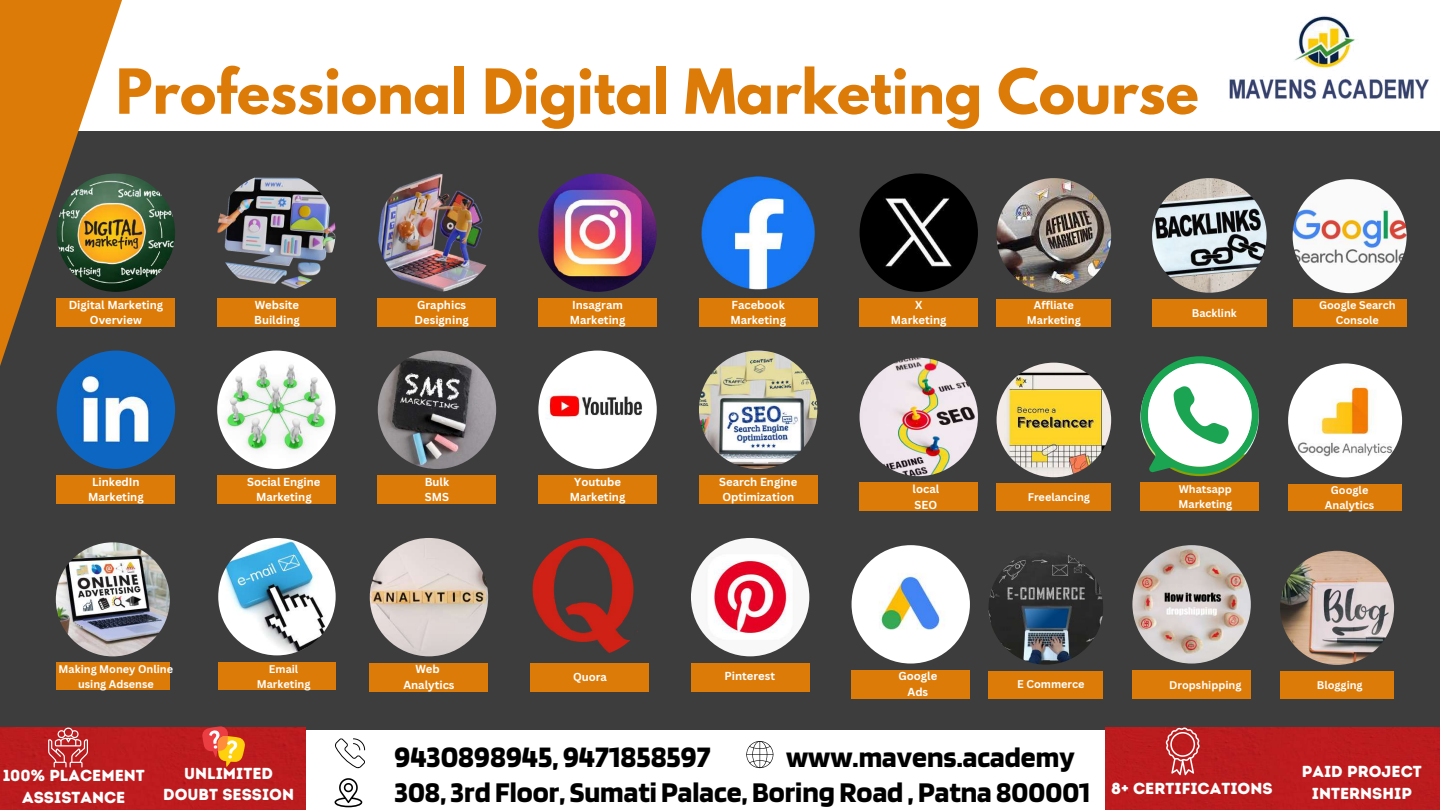
<style>
.page{position:relative;width:1440px;height:810px;background:#fff}
.page>*{position:absolute;margin:0;border:0;box-sizing:border-box;transform-origin:0 0}
.t1{font:700 55px "League Spartan";color:#dd7b09}
.t2{font:700 31px "Blinker";color:#000}
.t3{font:700 29.8px "Blinker";color:#000}
.t4{font:16px/21.8px "Intro Rust Base";color:#fff;text-align:center}
.t5{font:700 11.3px/15.5px "Canva Sans";color:#fff;text-align:center}
.t6{font:700 10.9px/15px "Canva Sans";color:#fff;text-align:center}
</style>
<div class="page">
<div style="left:0;top:132px;width:1440px;height:598px;background:#3d3d3d"></div>
<svg style="left:0;top:0;width:127px;height:504px"></svg>
<img style="left:1229px;top:16px;width:200px;height:83px">
<svg style="left:335px;top:778px;width:27px;height:29px"></svg>
<svg style="left:335px;top:738px;width:30px;height:30px"></svg>
<svg style="left:746px;top:741px;width:27px;height:27px"></svg>
<img style="left:57px;top:173px;width:118px;height:119px;border-radius:50%">
<div style="left:57px;top:299px;width:118px;height:28px;background:#dd7b09"></div>
<img style="left:217px;top:173px;width:119px;height:119px;border-radius:50%">
<div style="left:217px;top:299px;width:119px;height:28px;background:#dd7b09"></div>
<img style="left:378px;top:173px;width:118px;height:119px;border-radius:50%">
<div style="left:378px;top:299px;width:118px;height:28px;background:#dd7b09"></div>
<img style="left:538px;top:173px;width:119px;height:119px;border-radius:50%">
<div style="left:538px;top:299px;width:119px;height:28px;background:#dd7b09"></div>
<img style="left:699px;top:173px;width:118px;height:119px;border-radius:50%">
<div style="left:699px;top:299px;width:118px;height:28px;background:#dd7b09"></div>
<img style="left:860px;top:173px;width:118px;height:119px;border-radius:50%">
<div style="left:860px;top:299px;width:118px;height:28px;background:#dd7b09"></div>
<img style="left:57px;top:351px;width:118px;height:118px;border-radius:50%">
<div style="left:57px;top:476px;width:118px;height:28px;background:#dd7b09"></div>
<img style="left:217px;top:351px;width:119px;height:118px;border-radius:50%">
<div style="left:217px;top:476px;width:119px;height:28px;background:#dd7b09"></div>
<img style="left:378px;top:351px;width:118px;height:118px;border-radius:50%">
<div style="left:378px;top:476px;width:118px;height:28px;background:#dd7b09"></div>
<img style="left:538px;top:351px;width:119px;height:118px;border-radius:50%">
<div style="left:538px;top:476px;width:119px;height:28px;background:#dd7b09"></div>
<img style="left:699px;top:351px;width:118px;height:118px;border-radius:50%">
<div style="left:699px;top:476px;width:118px;height:28px;background:#dd7b09"></div>
<img style="left:860px;top:358px;width:118px;height:118px;border-radius:50%">
<div style="left:860px;top:483px;width:118px;height:28px;background:#dd7b09"></div>
<img style="left:1293px;top:179px;width:114px;height:114px;border-radius:50%">
<div style="left:1293px;top:300px;width:114px;height:27px;background:#dd7b09"></div>
<img style="left:1288px;top:363px;width:114px;height:114px;border-radius:50%">
<div style="left:1288px;top:484px;width:114px;height:27px;background:#dd7b09"></div>
<img style="left:997px;top:178px;width:114px;height:115px;border-radius:50%">
<div style="left:997px;top:299px;width:114px;height:27px;background:#dd7b09"></div>
<img style="left:1152px;top:178px;width:115px;height:115px;border-radius:50%">
<div style="left:1152px;top:299px;width:115px;height:27px;background:#dd7b09"></div>
<img style="left:218px;top:538px;width:118px;height:117px;border-radius:50%">
<div style="left:218px;top:662px;width:118px;height:28px;background:#dd7b09"></div>
<img style="left:997px;top:363px;width:114px;height:114px;border-radius:50%">
<div style="left:997px;top:484px;width:114px;height:27px;background:#dd7b09"></div>
<div style="left:1140px;top:483px;width:119px;height:28px;background:#dd7b09"></div>
<svg style="left:1140px;top:356px;width:119px;height:119px"></svg>
<img style="left:56px;top:542px;width:114px;height:114px;border-radius:50%">
<div style="left:56px;top:663px;width:114px;height:27px;background:#dd7b09"></div>
<img style="left:370px;top:538px;width:118px;height:118px;border-radius:50%">
<div style="left:370px;top:663px;width:118px;height:28px;background:#dd7b09"></div>
<img style="left:530px;top:538px;width:119px;height:118px;border-radius:50%">
<div style="left:530px;top:663px;width:119px;height:28px;background:#dd7b09"></div>
<img style="left:691px;top:538px;width:118px;height:118px;border-radius:50%">
<div style="left:691px;top:663px;width:118px;height:28px;background:#dd7b09"></div>
<img style="left:852px;top:545px;width:118px;height:118px;border-radius:50%">
<div style="left:852px;top:670px;width:118px;height:28px;background:#dd7b09"></div>
<img style="left:1280px;top:551px;width:114px;height:114px;border-radius:50%">
<div style="left:1280px;top:671px;width:114px;height:27px;background:#dd7b09"></div>
<img style="left:989px;top:550px;width:114px;height:115px;border-radius:50%">
<div style="left:989px;top:671px;width:114px;height:27px;background:#dd7b09"></div>
<img style="left:1132px;top:545px;width:119px;height:118px;border-radius:50%">
<div style="left:1132px;top:670px;width:119px;height:28px;background:#dd7b09"></div>
<div style="left:1106px;top:728px;width:334px;height:82px;background:#bc1b1e"></div>
<svg style="left:1166px;top:728px;width:34px;height:47px;background:#cb5152"></svg>
<div style="left:0;top:728px;width:305px;height:82px;background:#bc1b1e"></div>
<svg style="left:48px;top:728px;width:40px;height:39px;background:#ca5052"></svg>
<svg style="left:202px;top:726px;width:43px;height:41px;background:#dc6835"></svg>
<h1 class="t1" style="left:116px;top:64px;width:1084px">Professional Digital Marketing Course</h1>
<p class="t5" style="left:69px;top:297px;width:96px">Digital Marketing<br>Overview</p>
<p class="t5" style="left:254px;top:297px;width:47px;text-align:left">Website<br>Building</p>
<p class="t5" style="left:415px;top:297px;width:56px;text-align:left">Graphics<br>Designing</p>
<p class="t5" style="left:570px;top:297px;width:57px;text-align:left">Insagram<br>Marketing</p>
<p class="t5" style="left:730px;top:297px;width:57px;text-align:left">Facebook<br>Marketing</p>
<p class="t5" style="left:891px;top:297px;width:57px">X<br>Marketing</p>
<p class="t5" style="left:88px;top:474px;width:57px">LinkedIn<br>Marketing</p>
<p class="t5" style="left:247px;top:474px;width:75px">Social Engine<br>Marketing</p>
<p class="t5" style="left:425px;top:474px;width:26px;text-align:left">Bulk<br>SMS</p>
<p class="t5" style="left:570px;top:474px;width:57px">Youtube<br>Marketing</p>
<p class="t5" style="left:719px;top:474px;width:80px;text-align:left">Search Engine<br>Optimization</p>
<p class="t5" style="left:913px;top:481px;width:28px;text-align:left">local<br>SEO</p>
<p class="t6" style="left:1027px;top:297px;width:55px">Affliate<br>Marketing</p>
<p class="t6" style="left:1192px;top:305px;width:47px">Backlink</p>
<p class="t6" style="left:1028px;top:489px;width:64px">Freelancing</p>
<p class="t6" style="left:1179px;top:481px;width:55px;text-align:left">Whatsapp<br>Marketing</p>
<p class="t6" style="left:1319px;top:298px;width:78px">Google Search<br>Console</p>
<p class="t6" style="left:1325px;top:482px;width:51px">Google<br>Analytics</p>
<p class="t6" style="left:59px;top:661px;width:116px">Making Money Online using Adsense</p>
<p class="t5" style="left:403px;top:661px;width:53px">Web<br>Analytics</p>
<p class="t5" style="left:573px;top:669px;width:35px">Quora</p>
<p class="t5" style="left:725px;top:668px;width:52px">Pinterest</p>
<p class="t5" style="left:898px;top:668px;width:40px">Google<br>Ads</p>
<p class="t6" style="left:1017px;top:677px;width:69px">E Commerce</p>
<p class="t6" style="left:1169px;top:677px;width:74px">Dropshipping</p>
<p class="t6" style="left:1317px;top:677px;width:47px">Blogging</p>
<p class="t6" style="left:257px;top:661px;width:55px">Email<br>Marketing</p>
<h3 class="t4" style="left:3px;top:765px;width:144px">100% PLACEMENT<br>ASSISTANCE</h3>
<h3 class="t4" style="left:163px;top:762px;width:133px">UNLIMITED<br>DOUBT SESSION</h3>
<h2 class="t2" style="left:395px;top:738px;width:318px">9430898945, 9471858597</h2>
<h3 class="t3" style="left:786px;top:738px;width:290px">www.mavens.academy</h3>
<h3 class="t3" style="left:395px;top:774px;width:697px">308, 3rd Floor, Sumati Palace, Boring Road , Patna 800001</h3>
<h3 class="t4" style="left:1111px;top:777px;width:163px">8+ CERTIFICATIONS</h3>
<h3 class="t4" style="left:1302px;top:760px;width:121px">PAID PROJECT<br>INTERNSHIP</h3>
</div>
